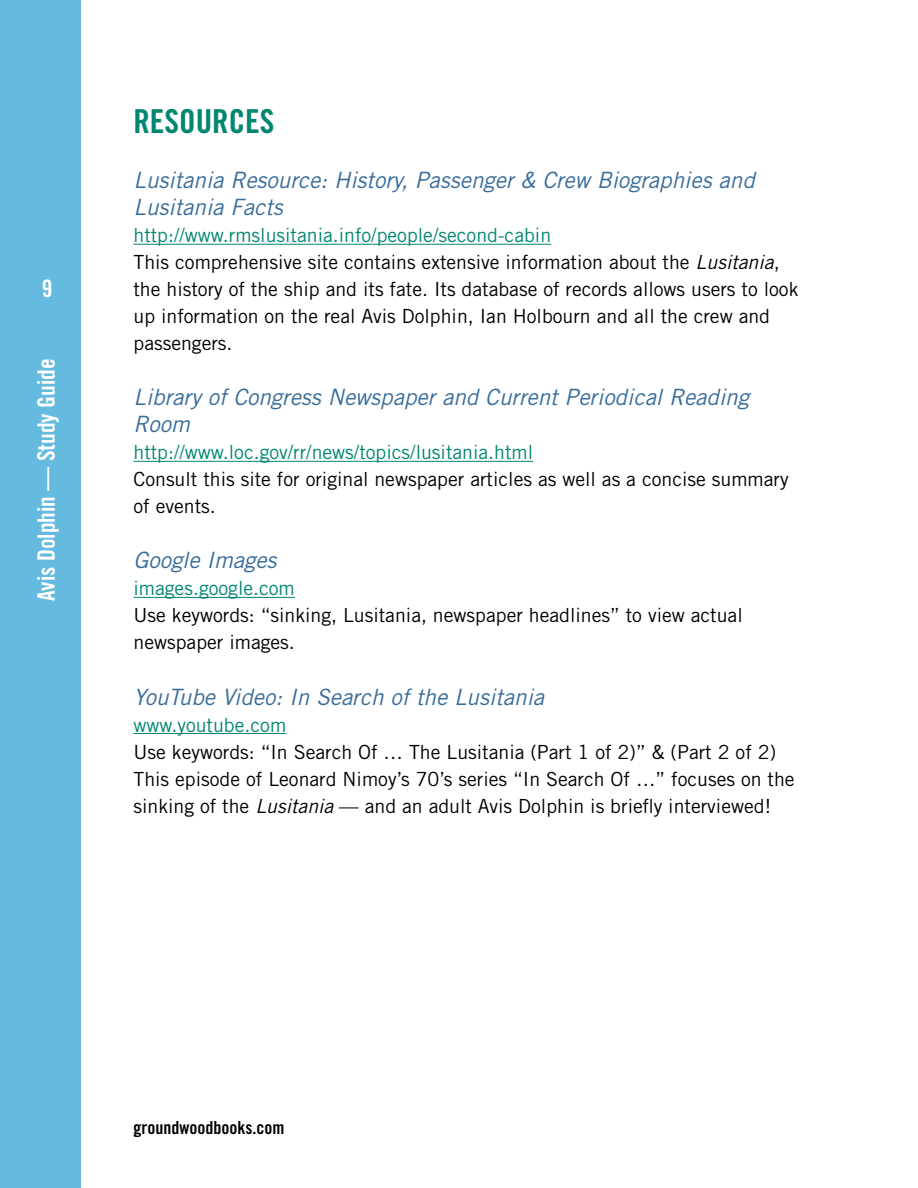
<style>
.page{position:relative;width:918px;height:1188px;background:#fff}
.page>*{position:absolute;margin:0;border:0;box-sizing:border-box;transform-origin:0 0}
.A-head_no_space_afte{font:33px "Trade Gothic Bold Cond Twenty";color:#008671}
.t1{font:24px "Trade Gothic Bold Cond Twenty";color:#fff}
.C-head{font:italic 22.5px/27px "Trade Gothic";color:#386c9a}
.Para_no_space{font:19.5px/27px "Trade Gothic";color:#000}
.Para_no_space-2{font:19.5px "Trade Gothic";color:#008671}
.t2{font:18px "Trade Gothic Bold Cond Twenty";color:#000}
.s1{font-style:italic}
</style>
<div class="page">
<div style="left:0;top:0;width:81px;height:1188px;background:#65bbdf"></div>
<hr style="left:133px;top:244px;width:418px;height:1px;background:#008671">
<hr style="left:133px;top:461px;width:400px;height:1px;background:#008671">
<hr style="left:133px;top:597px;width:162px;height:1px;background:#008671">
<hr style="left:133px;top:733px;width:153px;height:1px;background:#008671">
<p class="t1" style="left:42px;top:274px;width:12px">9</p>
<p class="t1" style="left:32px;top:601px;width:244px;rotate:-90deg">Avis Dolphin — Study Guide</p>
<p class="A-head_no_space_afte" style="left:133px;top:101px;width:143px">RESOURCES</p>
<p class="C-head" style="left:133px;top:167px;width:623px">Lusitania Resource: History, Passenger &amp; Crew Biographies and<br>Lusitania Facts</p>
<p class="Para_no_space-2" style="left:133px;top:224px;width:419px">http://www.rmslusitania.info/people/second-cabin</p>
<p class="Para_no_space" style="left:133px;top:249px;width:666px">This comprehensive site contains extensive information about the <span class="s1">Lusitania</span>, the history of the ship and its fate. Its database of records allows users to look up information on the real Avis Dolphin, Ian Holbourn and all the crew and passengers.</p>
<p class="C-head" style="left:133px;top:384px;width:617px">Library of Congress Newspaper and Current Periodical Reading<br>Room</p>
<p class="Para_no_space-2" style="left:133px;top:441px;width:401px">http://www.loc.gov/rr/news/topics/lusitania.html</p>
<p class="Para_no_space" style="left:133px;top:466px;width:657px">Consult this site for original newspaper articles as well as a concise summary of events.</p>
<p class="C-head" style="left:133px;top:547px;width:145px">Google Images</p>
<p class="Para_no_space-2" style="left:133px;top:577px;width:163px">images.google.com</p>
<p class="Para_no_space" style="left:133px;top:602px;width:611px">Use keywords: “sinking, Lusitania, newspaper headlines” to view actual newspaper images.</p>
<p class="C-head" style="left:133px;top:683px;width:412px">YouTube Video: In Search of the Lusitania</p>
<p class="Para_no_space-2" style="left:133px;top:713px;width:154px">www.youtube.com</p>
<p class="Para_no_space" style="left:133px;top:738px;width:644px">Use keywords: “In Search Of … The Lusitania (Part 1 of 2)” &amp; (Part 2 of 2)</p>
<p class="Para_no_space" style="left:133px;top:765px;width:663px">This episode of Leonard Nimoy’s 70’s series “In Search Of …” focuses on the sinking of the <span class="s1">Lusitania</span> — and an adult Avis Dolphin is briefly interviewed!</p>
<p class="t2" style="left:133px;top:1117px;width:152px">groundwoodbooks.com</p>
</div>
